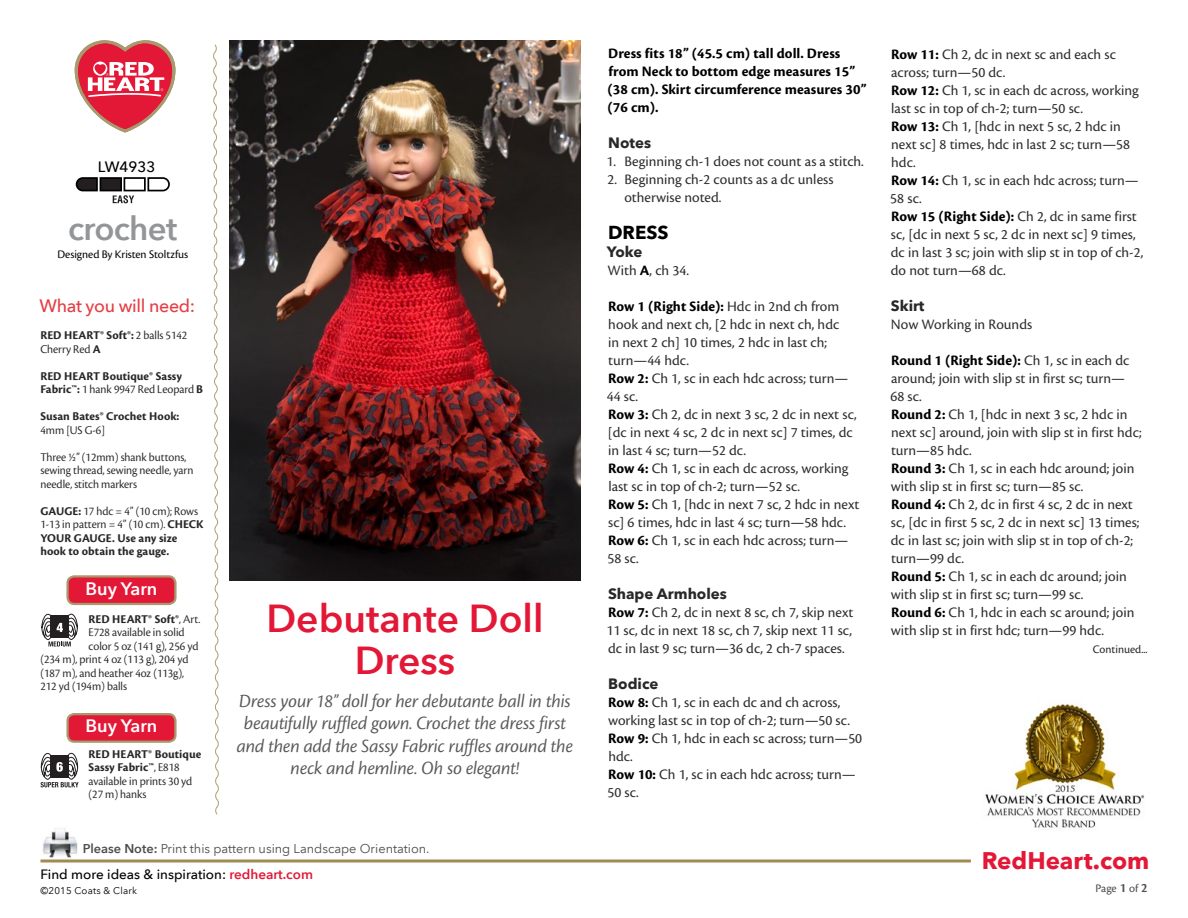
<style>
.page{position:relative;width:1188px;height:918px;background:#fff}
.page>*{position:absolute;margin:0;border:0;box-sizing:border-box;transform-origin:0 0}
.t1{font:600 39px/42px "Avenir Next LT Pro";color:#e31837;text-align:center}
.t2{font:600 33px "Avenir Next LT Pro";letter-spacing:-.02em;color:#939598}
.t3{font:700 24px "Avenir Next LT Pro";color:#e31837}
.t4{font:19.5px/22.5px "Cronos Pro Disp It";color:#58595b;text-align:center}
.t5{font:700 18.75px "Avenir Next LT Pro";color:#000}
.t6{font:500 18px "Avenir Next LT Pro";letter-spacing:-.02em;color:#e53d44}
.t7{font:600 18px "Avenir Next LT Pro";color:#fff}
.t8{font:15px/18px "Cronos Pro";color:#2e2e2f}
.t9{font:700 15px/18px "Cronos Pro";letter-spacing:.005em;color:#000}
.t10{font:700 15px "Avenir Next LT Pro";color:#292829}
.t11{font:500 15px "Avenir Next LT Pro";color:#000}
.t12{font:500 13.5px "Avenir Next LT Pro";color:#000}
.t13{font:12.75px "Avenir Next LT Pro";color:#4d4d4f}
.t14{font:12.3px/13.5px "Cronos Pro Disp";color:#292829}
.t15{font:700 12.3px/13.5px "Cronos Pro";letter-spacing:.005em;color:#292829}
.t16{font:12px "Cronos Pro Subh";color:#000}
.t17{font:12px "Cronos Pro";color:#292829}
.t18{font:12px "Cronos Pro";color:#4d4d4f}
.t19{font:9.75px "Avenir Next LT Pro";letter-spacing:.02em;color:#000}
.s1{font-family:"Cronos Pro Disp";font-weight:400}
.s2{font-family:"Cronos Pro";font-weight:700}
.s3{font-weight:600}
.s4{font-weight:600;color:#e31837}
.s5{font-weight:700;color:#000}
.s6{font-family:"Cronos Pro Semibold Subh";font-size:13.5px}
</style>
<div class="page">
<hr style="left:40px;top:860px;width:931px;height:2px;background:#a18b50">
<img style="left:42px;top:828px;width:36px;height:30px">
<svg style="left:75px;top:40px;width:100px;height:92px"></svg>
<svg style="left:76px;top:178px;width:94px;height:25px"></svg>
<svg style="left:213px;top:44px;width:6px;height:771px"></svg>
<div style="left:68px;top:576px;width:107px;height:28px;background:#e31837;border-radius:7px"></div>
<div style="left:66px;top:575px;width:111px;height:30px;border:2px solid #a8996e;border-radius:7px"></div>
<div style="left:68px;top:714px;width:107px;height:28px;background:#e31837;border-radius:7px"></div>
<div style="left:66px;top:713px;width:111px;height:30px;border:2px solid #a8996e;border-radius:7px"></div>
<svg style="left:41px;top:613px;width:37px;height:34px"></svg>
<svg style="left:41px;top:752px;width:38px;height:35px"></svg>
<img style="left:230px;top:40px;width:350px;height:540px">
<img style="left:985px;top:704px;width:160px;height:124px">
<p class="t11" style="left:98px;top:158px;width:59px">LW4933</p>
<h2 class="t2" style="left:68px;top:208px;width:111px">crochet</h2>
<p class="t16" style="left:57px;top:248px;width:132px">Designed By Kristen Stoltzfus</p>
<p class="t6" style="left:40px;top:295px;width:157px">What you will need:</p>
<p class="t15" style="left:40px;top:329px;width:148px">RED HEART® Soft®: <span class="s1">2 balls 5142</span></p>
<p class="t14" style="left:40px;top:342px;width:62px">Cherry Red <span class="s2">A</span></p>
<p class="t15" style="left:40px;top:369px;width:143px">RED HEART Boutique® Sassy</p>
<p class="t14" style="left:40px;top:383px;width:164px"><span class="s2">Fabric™:</span> 1 hank 9947 Red Leopard <span class="s2">B</span></p>
<p class="t15" style="left:40px;top:410px;width:141px">Susan Bates® Crochet Hook:</p>
<p class="t14" style="left:40px;top:416px;width:147px;line-height:27px">4mm [US G-6]<br>Three ½” (12mm) shank buttons,</p>
<p class="t14" style="left:40px;top:464px;width:154px">sewing thread, sewing needle, yarn needle, stitch markers</p>
<p class="t14" style="left:40px;top:504px;width:165px"><span class="s2">GAUGE:</span> 17 hdc = 4” (10 cm); Rows<br>1-13 in pattern = 4” (10 cm). <span class="s2">CHECK</span></p>
<p class="t15" style="left:40px;top:531px;width:139px">YOUR GAUGE. Use any size hook to obtain the gauge.</p>
<p class="t7" style="left:86px;top:577px;width:73px">Buy Yarn</p>
<p class="t15" style="left:89px;top:612px;width:113px">RED HEART® Soft®<span class="s1">, Art.</span></p>
<p class="t14" style="left:89px;top:626px;width:98px">E728 available in solid</p>
<p class="t14" style="left:89px;top:639px;width:111px">color 5 oz (141 g), 256 yd</p>
<p class="t14" style="left:40px;top:653px;width:150px">(234 m), print 4 oz (113 g), 204 yd</p>
<p class="t14" style="left:40px;top:666px;width:145px">(187 m), and heather 4oz (113g),</p>
<p class="t14" style="left:40px;top:680px;width:88px">212 yd (194m) balls</p>
<p class="t7" style="left:86px;top:715px;width:73px">Buy Yarn</p>
<p class="t15" style="left:89px;top:747px;width:114px">RED HEART® Boutique<br>Sassy Fabric™<span class="s1">, E818</span></p>
<p class="t14" style="left:89px;top:774px;width:105px">available in prints 30 yd (27 m) hanks</p>
<h1 class="t1" style="left:267px;top:597px;width:278px">Debutante Doll<br>Dress</h1>
<h3 class="t4" style="left:237px;top:690px;width:338px">Dress your 18” doll for her debutante ball in this beautifully ruffled gown. Crochet the dress first and then add the Sassy Fabric ruffles around the neck and hemline. Oh so elegant!</h3>
<p class="t13" style="left:83px;top:841px;width:348px"><span class="s3">Please Note:</span> Print this pattern using Landscape Orientation.</p>
<p class="t19" style="left:40px;top:885px;width:98px">©2015 Coats &amp; Clark</p>
<p class="t12" style="left:40px;top:866px;width:274px">Find more ideas &amp; inspiration: <span class="s4">redheart.com</span></p>
<p class="t9" style="left:608px;top:45px;width:261px">Dress fits 18” (45.5 cm) tall doll. Dress from Neck to bottom edge measures 15” (38 cm). Skirt circumference measures 30” (76 cm).</p>
<p class="t10" style="left:608px;top:134px;width:44px">Notes</p>
<p class="t8" style="left:606px;top:153px;width:259px">1. Beginning ch-1 does not count as a stitch.</p>
<p class="t8" style="left:624px;top:171px;width:211px;text-indent:-17px">2. Beginning ch-2 counts as a dc unless otherwise noted.</p>
<p class="t5" style="left:608px;top:220px;width:62px">DRESS</p>
<p class="t10" style="left:607px;top:242px;width:37px">Yoke</p>
<p class="t8" style="left:608px;top:261px;width:83px">With <span class="s5">A</span>, ch 34.</p>
<p class="t8" style="left:607px;top:297px;width:254px"><span class="s5">Row 1 (Right Side):</span> Hdc in 2nd ch from hook and next ch, [2 hdc in next ch, hdc<br>in next 2 ch] 10 times, 2 hdc in last ch; turn—44 hdc.<br><span class="s5">Row 2:</span> Ch 1, sc in each hdc across; turn—<br>44 sc.<br><span class="s5">Row 3:</span> Ch 2, dc in next 3 sc, 2 dc in next sc, [dc in next 4 sc, 2 dc in next sc] 7 times, dc in last 4 sc; turn—52 dc.<br><span class="s5">Row 4:</span> Ch 1, sc in each dc across, working last sc in top of ch-2; turn—52 sc.<br><span class="s5">Row 5:</span> Ch 1, [hdc in next 7 sc, 2 hdc in next sc] 6 times, hdc in last 4 sc; turn—58 hdc.<br><span class="s5">Row 6:</span> Ch 1, sc in each hdc across; turn—<br>58 sc.</p>
<p class="t10" style="left:608px;top:584px;width:120px">Shape Armholes</p>
<p class="t8" style="left:606px;top:603px;width:249px;text-align:justify"><span class="s5">Row 7:</span> Ch 2, dc in next 8 sc, ch 7, skip next 11 sc, dc in next 18 sc, ch 7, skip next 11 sc, dc in last 9 sc; turn—36 dc, 2 ch-7 spaces.</p>
<p class="t10" style="left:608px;top:674px;width:52px">Bodice</p>
<p class="t8" style="left:607px;top:693px;width:256px"><span class="s5">Row 8:</span> Ch 1, sc in each dc and ch across, working last sc in top of ch-2; turn—50 sc.<br><span class="s5">Row 9:</span> Ch 1, hdc in each sc across; turn—50 hdc.<br><span class="s5">Row 10:</span> Ch 1, sc in each hdc across; turn—<br>50 sc.</p>
<p class="t8" style="left:890px;top:45px;width:255px"><span class="s5">Row 11:</span> Ch 2, dc in next sc and each sc across; turn—50 dc.<br><span class="s5">Row 12:</span> Ch 1, sc in each dc across, working last sc in top of ch-2; turn—50 sc.<br><span class="s5">Row 13:</span> Ch 1, [hdc in next 5 sc, 2 hdc in next sc] 8 times, hdc in last 2 sc; turn—58 hdc.<br><span class="s5">Row 14:</span> Ch 1, sc in each hdc across; turn—<br>58 sc.<br><span class="s5">Row 15 (Right Side):</span> Ch 2, dc in same first sc, [dc in next 5 sc, 2 dc in next sc] 9 times, dc in last 3 sc; join with slip st in top of ch-2, do not turn—68 dc.</p>
<p class="t10" style="left:891px;top:296px;width:35px">Skirt</p>
<p class="t8" style="left:891px;top:315px;width:143px">Now Working in Rounds</p>
<p class="t8" style="left:890px;top:351px;width:253px"><span class="s5">Round 1 (Right Side):</span> Ch 1, sc in each dc around; join with slip st in first sc; turn— 68 sc.<br><span class="s5">Round 2:</span> Ch 1, [hdc in next 3 sc, 2 hdc in next sc] around, join with slip st in first hdc; turn—85 hdc.<br><span class="s5">Round 3:</span> Ch 1, sc in each hdc around; join with slip st in first sc; turn—85 sc.<br><span class="s5">Round 4:</span> Ch 2, dc in first 4 sc, 2 dc in next sc, [dc in first 5 sc, 2 dc in next sc] 13 times; dc in last sc; join with slip st in top of ch-2; turn—99 dc.<br><span class="s5">Round 5:</span> Ch 1, sc in each dc around; join with slip st in first sc; turn—99 sc.<br><span class="s5">Round 6:</span> Ch 1, hdc in each sc around; join with slip st in first hdc; turn—99 hdc.</p>
<p class="t17" style="left:1093px;top:642px;width:56px">Continued...</p>
<h3 class="t3" style="left:982px;top:846px;width:169px">RedHeart.com</h3>
<p class="t18" style="left:1095px;top:881px;width:54px">Page <span class="s6">1</span> of <span class="s6">2</span></p>
</div>
